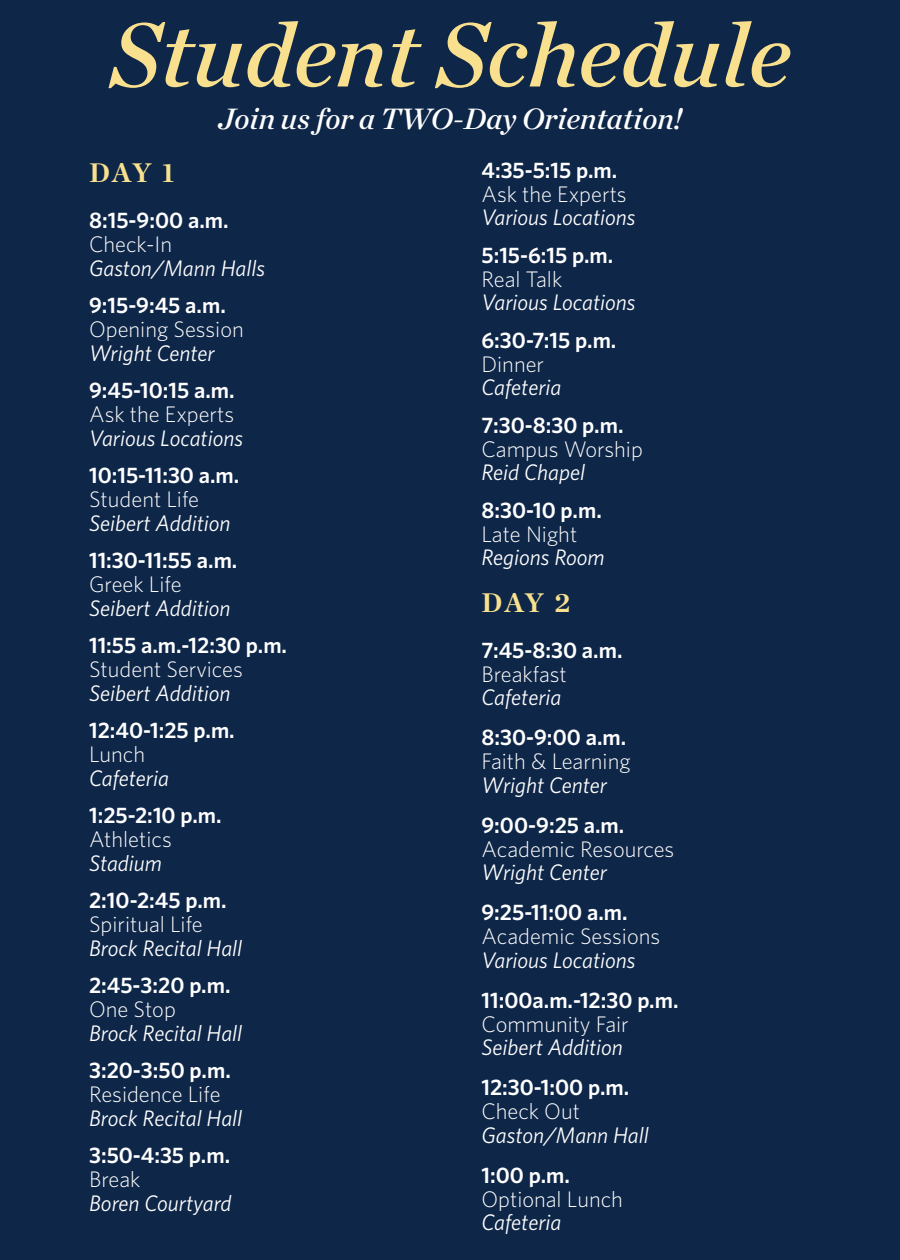
<style>
.page{position:relative;width:900px;height:1260px;background:#0e2648}
.page>*{position:absolute;margin:0;border:0;box-sizing:border-box;transform-origin:0 0}
.t1{font:italic 92.5px "Chronicle Deck Semi";color:#f8e08e}
.t2{font:italic 30px "Chronicle Deck Semi";color:#fff}
.Body_-_Left_Align{font:700 27.5px "Chronicle Deck";letter-spacing:.055em;color:#f8e08e}
.Body_-_Left_Align-2{font:600 22.5px/23.8px "Whitney";color:#fff}
.Body_-_Left_Align-3{font:italic 22.5px/23.8px "Whitney";color:#fff}
.Body_-_Left_Align-4{font:300 22.5px/23.8px "Whitney";color:#fff}
.s1{font-weight:600;font-style:normal}
.s2{font-weight:300;font-style:normal}
.s3{font-weight:600}
.s4{font-weight:400;font-style:italic}
.s5{font-weight:300}
</style>
<div class="page">
<p class="t1" style="left:109px;top:-18px;width:683px">Student Schedule</p>
<p class="t2" style="left:218px;top:95px;width:465px">Join us for a TWO-Day Orientation!</p>
<p class="Body_-_Left_Align" style="left:89px;top:151px;width:87px">DAY 1</p>
<p class="Body_-_Left_Align-3" style="left:89px;top:208px;width:177px"><span class="s1">8:15-9:00 a.m.<br></span><span class="s2">Check-In<br></span>Gaston/Mann Halls</p>
<p class="Body_-_Left_Align-4" style="left:89px;top:293px;width:156px"><span class="s3">9:15-9:45 a.m.<br></span>Opening Session<br><span class="s4">Wright Center</span></p>
<p class="Body_-_Left_Align-3" style="left:89px;top:378px;width:155px"><span class="s1">9:45-10:15 a.m.<br></span><span class="s2">Ask the Experts<br></span>Various Locations</p>
<p class="Body_-_Left_Align-2" style="left:89px;top:463px;width:152px">10:15-11:30 a.m.<br><span class="s5">Student Life<br></span><span class="s4">Seibert Addition</span></p>
<p class="Body_-_Left_Align-2" style="left:89px;top:548px;width:150px">11:30-11:55 a.m.<br><span class="s5">Greek Life<br></span><span class="s4">Seibert Addition</span></p>
<p class="Body_-_Left_Align-2" style="left:89px;top:633px;width:199px">11:55 a.m.-12:30 p.m.<br><span class="s5">Student Services<br></span><span class="s4">Seibert Addition</span></p>
<p class="Body_-_Left_Align-2" style="left:89px;top:718px;width:147px">12:40-1:25 p.m.<br><span class="s5">Lunch<br></span><span class="s4">Cafeteria</span></p>
<p class="Body_-_Left_Align-2" style="left:89px;top:803px;width:134px">1:25-2:10 p.m.<br><span class="s5">Athletics<br></span><span class="s4">Stadium</span></p>
<p class="Body_-_Left_Align-3" style="left:89px;top:888px;width:155px"><span class="s1">2:10-2:45 p.m.<br></span><span class="s2">Spiritual Life<br></span>Brock Recital Hall</p>
<p class="Body_-_Left_Align-3" style="left:89px;top:973px;width:155px"><span class="s1">2:45-3:20 p.m.<br></span><span class="s2">One Stop<br></span>Brock Recital Hall</p>
<p class="Body_-_Left_Align-3" style="left:89px;top:1058px;width:155px"><span class="s1">3:20-3:50 p.m.<br></span><span class="s2">Residence Life<br></span>Brock Recital Hall</p>
<p class="Body_-_Left_Align-3" style="left:89px;top:1143px;width:144px"><span class="s1">3:50-4:35 p.m.<br></span><span class="s2">Break<br></span>Boren Courtyard</p>
<p class="Body_-_Left_Align-3" style="left:482px;top:158px;width:155px"><span class="s1">4:35-5:15 p.m.<br></span><span class="s2">Ask the Experts<br></span>Various Locations</p>
<p class="Body_-_Left_Align-3" style="left:482px;top:243px;width:155px"><span class="s1">5:15-6:15 p.m.<br></span><span class="s2">Real Talk<br></span>Various Locations</p>
<p class="Body_-_Left_Align-2" style="left:482px;top:328px;width:136px">6:30-7:15 p.m.<br><span class="s5">Dinner<br></span><span class="s4">Cafeteria</span></p>
<p class="Body_-_Left_Align-2" style="left:482px;top:413px;width:163px">7:30-8:30 p.m.<br><span class="s5">Campus Worship<br></span><span class="s4">Reid Chapel</span></p>
<p class="Body_-_Left_Align-2" style="left:482px;top:498px;width:125px">8:30-10 p.m.<br><span class="s5">Late Night<br></span><span class="s4">Regions Room</span></p>
<p class="Body_-_Left_Align" style="left:482px;top:580px;width:90px">DAY 2</p>
<p class="Body_-_Left_Align-2" style="left:482px;top:638px;width:143px">7:45-8:30 a.m.<br><span class="s5">Breakfast<br></span><span class="s4">Cafeteria</span></p>
<p class="Body_-_Left_Align-4" style="left:482px;top:725px;width:151px"><span class="s3">8:30-9:00 a.m.<br></span>Faith &amp; Learning<br><span class="s4">Wright Center</span></p>
<p class="Body_-_Left_Align-4" style="left:482px;top:813px;width:194px"><span class="s3">9:00-9:25 a.m.<br></span>Academic Resources<br><span class="s4">Wright Center</span></p>
<p class="Body_-_Left_Align-4" style="left:482px;top:900px;width:180px"><span class="s3">9:25-11:00 a.m.<br></span>Academic Sessions<br><span class="s4">Various Locations</span></p>
<p class="Body_-_Left_Align-2" style="left:482px;top:988px;width:199px">11:00a.m.-12:30 p.m.<br><span class="s5">Community Fair<br></span><span class="s4">Seibert Addition</span></p>
<p class="Body_-_Left_Align-3" style="left:482px;top:1075px;width:169px"><span class="s1">12:30-1:00 p.m.<br></span><span class="s2">Check Out<br></span>Gaston/Mann Hall</p>
<p class="Body_-_Left_Align-4" style="left:482px;top:1163px;width:143px"><span class="s3">1:00 p.m.<br></span>Optional Lunch<br><span class="s4">Cafeteria</span></p>
</div>
